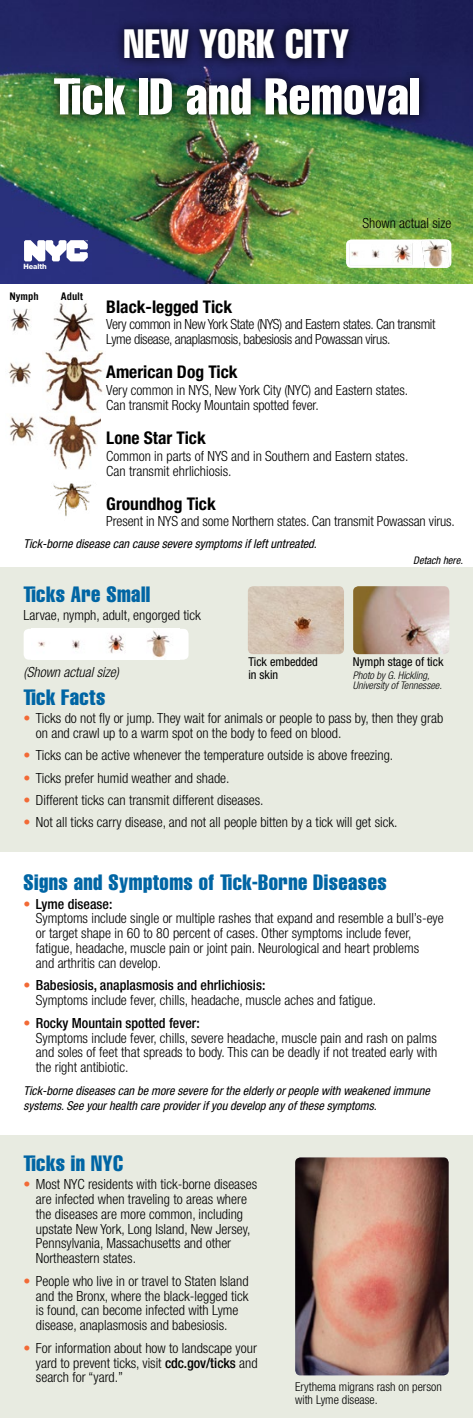
<style>
.page{position:relative;width:473px;height:1418px;background:#fff}
.page>*{position:absolute;margin:0;border:0;box-sizing:border-box;transform-origin:0 0}
.t1{font:50.75px "Helvetica LT Std Comp";letter-spacing:.01em;color:#fff}
.t2{font:40.25px "Helvetica LT Std Comp";letter-spacing:.01em;color:#fff}
.t3{font:21.88px "Helvetica LT Std Comp";letter-spacing:.02em;color:#0065a4}
.t4{font:700 condensed 17.5px "Helvetica Neue LT Std";color:#000}
.t5{font:300 condensed 14px/14.9px "Helvetica Neue LT Std";color:#000}
.t6{font:300 condensed 14px/14.9px "Helvetica Neue LT Std";letter-spacing:-.025em;color:#000}
.t7{font:italic 300 condensed 14px "Helvetica Neue LT Std";color:#000}
.t8{font:italic condensed 12.25px/14.9px "Helvetica Neue LT Std";color:#000}
.t9{font:300 condensed 12.25px/13.1px "Helvetica Neue LT Std";color:#000}
.t10{font:condensed 12.25px/12.2px "Helvetica Neue LT Std";color:#000}
.t11{font:italic 300 condensed 10.5px/10.5px "Helvetica Neue LT Std";color:#000}
.t12{font:italic condensed 10.5px "Helvetica Neue LT Std";color:#000}
.t13{font:700 10.5px "Trade Gothic LT Std";color:#000}
.t14{font:800 7.35px "Helvetica Neue";letter-spacing:-.02em;color:#fff}
.s1{color:#f26a36}
.s2{font-weight:500}
</style>
<div class="page">
<img style="left:0;top:0;width:472px;height:284px">
<div style="left:0;top:1135px;width:472px;height:283px;background:#e8ebe1"></div>
<svg style="left:43px;top:18px;width:387px;height:108px;background:#1d2a40"></svg>
<svg style="left:24px;top:240px;width:64px;height:21px"></svg>
<img style="left:346px;top:239px;width:105px;height:29px">
<div style="left:0;top:568px;width:472px;height:284px;background:#e8ebe1"></div>
<div style="left:24px;top:629px;width:164px;height:30px;background:#fff;border-radius:5px"></div>
<img style="left:38px;top:630px;width:132px;height:28px">
<img style="left:353px;top:586px;width:96px;height:68px">
<img style="left:248px;top:586px;width:96px;height:68px">
<img style="left:10px;top:308px;width:21px;height:23px">
<img style="left:53px;top:303px;width:41px;height:47px">
<img style="left:8px;top:362px;width:23px;height:22px">
<img style="left:45px;top:350px;width:58px;height:61px">
<img style="left:39px;top:411px;width:62px;height:59px">
<img style="left:9px;top:416px;width:25px;height:27px">
<img style="left:53px;top:483px;width:39px;height:33px">
<img style="left:295px;top:1157px;width:153px;height:218px">
<h2 class="t2" style="left:124px;top:19px;width:227px">NEW YORK CITY</h2>
<h1 class="t1" style="left:53px;top:64px;width:367px">Tick ID and Removal</h1>
<p class="t14" style="left:24px;top:262px;width:25px">Health</p>
<p class="t13" style="left:10px;top:290px;width:31px">Nymph</p>
<p class="t13" style="left:61px;top:290px;width:24px">Adult</p>
<p class="t5" style="left:362px;top:215px;width:90px">Shown actual size</p>
<p class="t4" style="left:106px;top:296px;width:127px">Black-legged Tick</p>
<p class="t6" style="left:106px;top:317px;width:330px">Very common in New York State (NYS) and Eastern states. Can transmit<br>Lyme disease, anaplasmosis, babesiosis and Powassan virus.</p>
<p class="t4" style="left:106px;top:361px;width:133px">American Dog Tick</p>
<p class="t5" style="left:106px;top:382px;width:303px">Very common in NYS, New York City (NYC) and Eastern states.<br>Can transmit Rocky Mountain spotted fever.</p>
<p class="t4" style="left:106px;top:427px;width:101px">Lone Star Tick</p>
<p class="t5" style="left:106px;top:448px;width:303px">Common in parts of NYS and in Southern and Eastern states.<br>Can transmit ehrlichiosis.</p>
<p class="t4" style="left:106px;top:493px;width:111px">Groundhog Tick</p>
<p class="t5" style="left:106px;top:514px;width:350px">Present in NYS and some Northern states. Can transmit Powassan virus.</p>
<p class="t8" style="left:24px;top:536px;width:294px">Tick-borne disease can cause severe symptoms if left untreated.</p>
<h3 class="t3" style="left:24px;top:580px;width:128px">Ticks Are Small</h3>
<p class="t5" style="left:24px;top:608px;width:178px">Larvae, nymph, adult, engorged tick</p>
<p class="t12" style="left:413px;top:554px;width:51px">Detach here.</p>
<p class="t10" style="left:352px;top:656px;width:92px">Nymph stage of tick</p>
<p class="t11" style="left:352px;top:670px;width:90px">Photo by G. Hickling,<br>University of Tennessee.</p>
<p class="t10" style="left:248px;top:656px;width:71px">Tick embedded in skin</p>
<p class="t7" style="left:24px;top:664px;width:97px">(Shown actual size)</p>
<h3 class="t3" style="left:24px;top:683px;width:83px">Tick Facts</h3>
<p class="t5" style="left:36px;top:710px;width:408px;text-indent:-12px"><span class="s1">•</span> Ticks do not fly or jump. They wait for animals or people to pass by, then they grab on and crawl up to a warm spot on the body to feed on blood.</p>
<p class="t5" style="left:24px;top:748px;width:371px"><span class="s1">•</span> Ticks can be active whenever the temperature outside is above freezing.</p>
<p class="t5" style="left:24px;top:770px;width:207px"><span class="s1">•</span> Ticks prefer humid weather and shade.</p>
<p class="t5" style="left:24px;top:792px;width:241px"><span class="s1">•</span> Different ticks can transmit different diseases.</p>
<p class="t5" style="left:24px;top:815px;width:375px"><span class="s1">•</span> Not all ticks carry disease, and not all people bitten by a tick will get sick.</p>
<h3 class="t3" style="left:24px;top:868px;width:364px">Signs and Symptoms of Tick-Borne Diseases</h3>
<p class="t5" style="left:36px;top:896px;width:409px;text-indent:-12px"><span class="s1">•</span> <span class="s2">Lyme disease:<br></span>Symptoms include single or multiple rashes that expand and resemble a bull’s-eye or target shape in 60 to 80 percent of cases. Other symptoms include fever, fatigue, headache, muscle pain or joint pain. Neurological and heart problems<br>and arthritis can develop.</p>
<p class="t5" style="left:36px;top:978px;width:341px;text-indent:-12px"><span class="s1">•</span> <span class="s2">Babesiosis, anaplasmosis and ehrlichiosis:<br></span>Symptoms include fever, chills, headache, muscle aches and fatigue.</p>
<p class="t5" style="left:36px;top:1015px;width:403px;text-indent:-12px"><span class="s1">•</span> <span class="s2">Rocky Mountain spotted fever:<br></span>Symptoms include fever, chills, severe headache, muscle pain and rash on palms and soles of feet that spreads to body. This can be deadly if not treated early with the right antibiotic.</p>
<p class="t8" style="left:24px;top:1083px;width:407px">Tick-borne diseases can be more severe for the elderly or people with weakened immune systems. See your health care provider if you develop any of these symptoms.</p>
<h3 class="t3" style="left:24px;top:1148px;width:101px">Ticks in NYC</h3>
<p class="t5" style="left:36px;top:1176px;width:223px;text-indent:-12px"><span class="s1">•</span> Most NYC residents with tick-borne diseases are infected when traveling to areas where the diseases are more common, including upstate New York, Long Island, New Jersey, Pennsylvania, Massachusetts and other Northeastern states.</p>
<p class="t5" style="left:36px;top:1273px;width:214px;text-indent:-12px"><span class="s1">•</span> People who live in or travel to Staten Island and the Bronx, where the black-legged tick is found, can become infected with Lyme disease, anaplasmosis and babesiosis.</p>
<p class="t5" style="left:36px;top:1340px;width:223px;text-align:justify;text-indent:-12px"><span class="s1">•</span> For information about how to landscape your yard to prevent ticks, visit <span class="s2">cdc.gov/ticks</span> and search for “yard.”</p>
<p class="t9" style="left:295px;top:1379px;width:148px">Erythema migrans rash on person with Lyme disease.</p>
</div>
